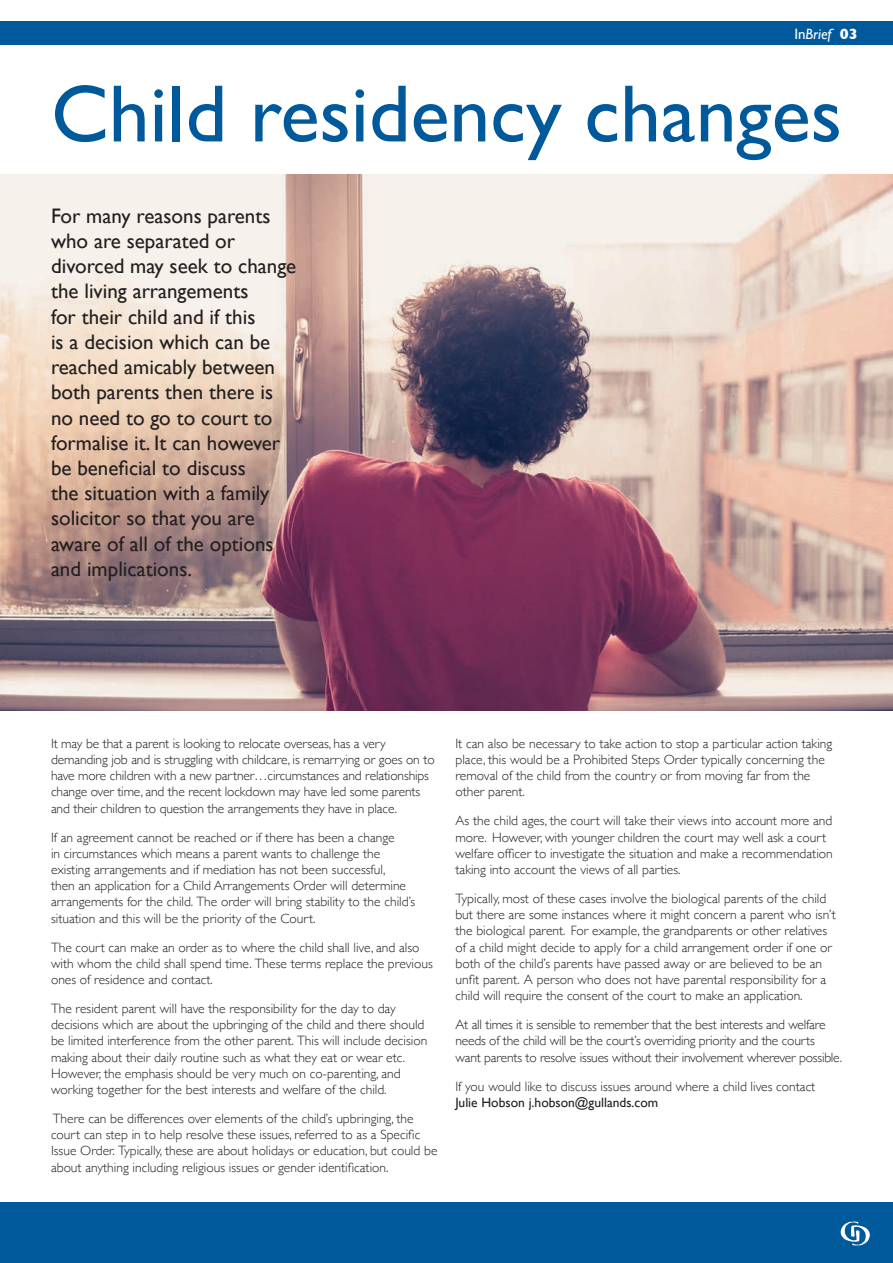
<style>
.page{position:relative;width:893px;height:1263px;background:#fff}
.page>*{position:absolute;margin:0;border:0;box-sizing:border-box;transform-origin:0 0}
.t1{font:81.6px "Gill Sans";color:#00599b}
.t2{font:21px/25.2px "Gill Sans";color:#231f20}
.t3{font:italic 15px "Gill Sans";color:#fff}
.t4{font:300 13.5px/16.2px "Gill Sans";color:#231f20}
.s1{font-style:normal}
.s2{font-weight:700;font-style:normal}
.s3{font-weight:400}
</style>
<div class="page">
<img style="left:0;top:174px;width:893px;height:536px">
<div style="left:0;top:1202px;width:893px;height:61px;background:#00599b"></div>
<div style="left:0;top:22px;width:893px;height:23px;background:#00599b"></div>
<svg style="left:840px;top:1221px;width:30px;height:25px"></svg>
<p class="t3" style="left:794px;top:25px;width:65px"><span class="s1">In</span>Brief <span class="s2">03</span></p>
<p class="t1" style="left:51px;top:66px;width:792px">Child residency changes</p>
<p class="t2" style="left:51px;top:203px;width:247px">For many reasons parents who are separated or divorced may seek to change the living arrangements<br>for their child and if this<br>is a decision which can be reached amicably between both parents then there is no need to go to court to formalise it. It can however be beneficial to discuss<br>the situation with a family solicitor so that you are aware of all of the options and implications.</p>
<p class="t4" style="left:51px;top:735px;width:385px">It may be that a parent is looking to relocate overseas, has a very demanding job and is struggling with childcare, is remarrying or goes on to have more children with a new partner…circumstances and relationships change over time, and the recent lockdown may have led some parents and their children to question the arrangements they have in place.</p>
<p class="t4" style="left:51px;top:828px;width:366px">If an agreement cannot be reached or if there has been a change<br>in circumstances which means a parent wants to challenge the existing arrangements and if mediation has not been successful,<br>then an application for a Child Arrangements Order will determine arrangements for the child. The order will bring stability to the child’s situation and this will be the priority of the Court.</p>
<p class="t4" style="left:51px;top:938px;width:383px">The court can make an order as to where the child shall live, and also with whom the child shall spend time. These terms replace the previous ones of residence and contact.</p>
<p class="t4" style="left:51px;top:1000px;width:378px">The resident parent will have the responsibility for the day to day decisions which are about the upbringing of the child and there should be limited interference from the other parent. This will include decision making about their daily routine such as what they eat or wear etc.<br>However, the emphasis should be very much on co-parenting, and working together for the best interests and welfare of the child.</p>
<p class="t4" style="left:51px;top:1110px;width:388px">There can be differences over elements of the child’s upbringing, the court can step in to help resolve these issues, referred to as a Specific Issue Order. Typically, these are about holidays or education, but could be about anything including religious issues or gender identification.</p>
<p class="t4" style="left:455px;top:735px;width:378px">It can also be necessary to take action to stop a particular action taking place, this would be a Prohibited Steps Order typically concerning the removal of the child from the country or from moving far from the other parent.</p>
<p class="t4" style="left:455px;top:812px;width:379px">As the child ages, the court will take their views into account more and more. However, with younger children the court may well ask a court welfare officer to investigate the situation and make a recommendation taking into account the views of all parties.</p>
<p class="t4" style="left:455px;top:890px;width:382px">Typically, most of these cases involve the biological parents of the child but there are some instances where it might concern a parent who isn’t the biological parent. For example, the grandparents or other relatives of a child might decide to apply for a child arrangement order if one or both of the child’s parents have passed away or are believed to be an unfit parent. A person who does not have parental responsibility for a child will require the consent of the court to make an application.</p>
<p class="t4" style="left:455px;top:1016px;width:388px">At all times it is sensible to remember that the best interests and welfare needs of the child will be the court’s overriding priority and the courts want parents to resolve issues without their involvement wherever possible.</p>
<p class="t4" style="left:455px;top:1077px;width:361px">If you would like to discuss issues around where a child lives contact<br><span class="s3">Julie Hobson j.hobson@gullands.com</span></p>
</div>
